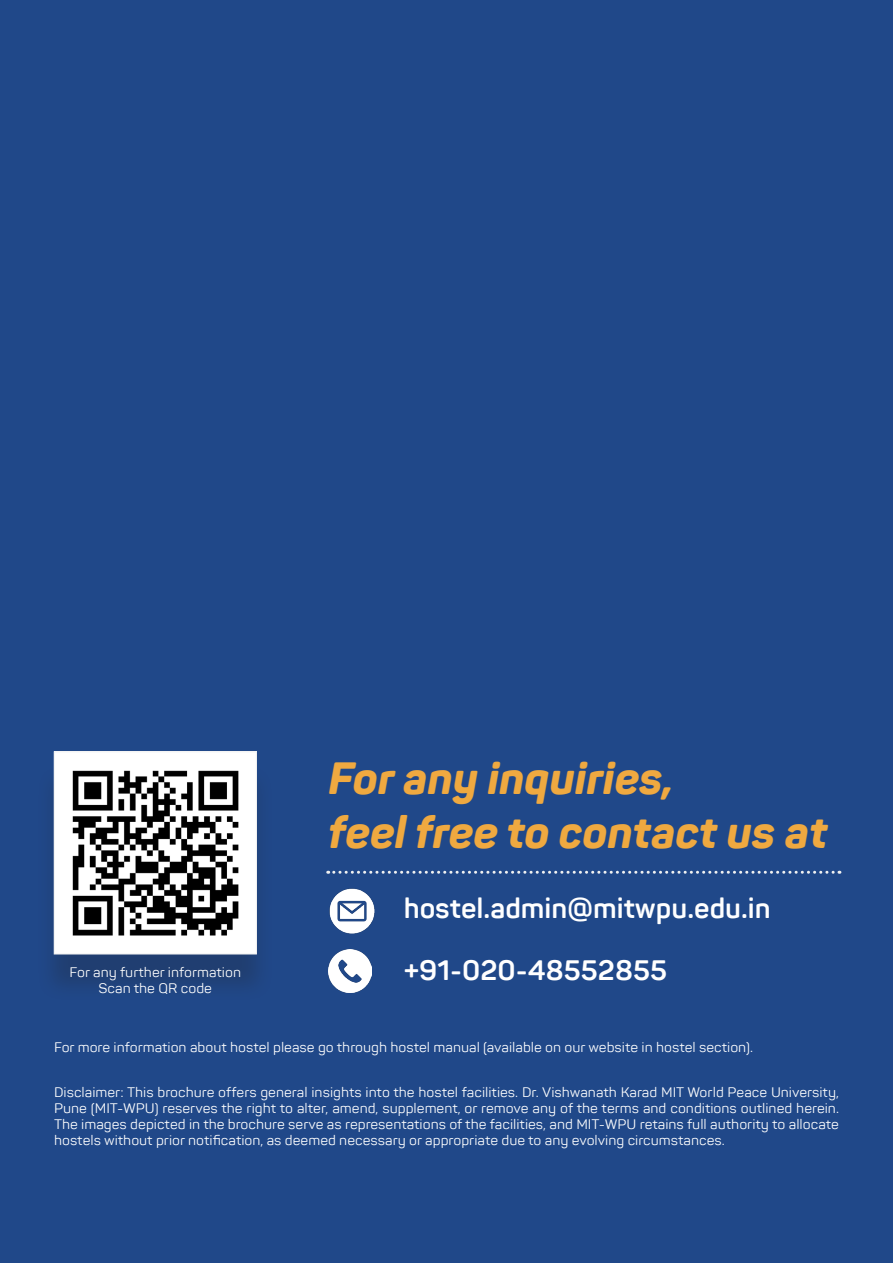
<style>
.page{position:relative;width:893px;height:1263px;background:#204889}
.page>*{position:absolute;margin:0;border:0;box-sizing:border-box;transform-origin:0 0}
.t1{font:italic 800 45px "Panton";color:#efa940}
.t2{font:700 28.05px "Panton";color:#fff}
.t3{font:13.5px/16.2px "Panton";color:#fff;text-align:justify;scale:1.04 1}
</style>
<div class="page">
<img style="left:329px;top:888px;width:46px;height:46px">
<img style="left:328px;top:950px;width:44px;height:43px">
<div style="left:36px;top:764px;width:239px;height:238px;background:#231f20;opacity:.23"></div>
<div style="left:54px;top:752px;width:202px;height:202px;background:#fff"></div>
<img style="left:72px;top:770px;width:167px;height:166px">
<div style="left:54px;top:751px;width:203px;height:203px;border:1px solid #eff0f0"></div>
<svg style="left:328px;top:871px;width:512px;height:3px"></svg>
<p class="t1" style="left:328px;top:749px;width:347px">For any inquiries,</p>
<p class="t1" style="left:328px;top:803px;width:501px">feel free to contact us at</p>
<p class="t2" style="left:404px;top:891px;width:368px">hostel.admin@mitwpu.edu.in</p>
<p class="t3" style="left:70px;top:964px;width:166px">For any further information</p>
<p class="t2" style="left:404px;top:952px;width:265px">+91-020-48552855</p>
<p class="t3" style="left:99px;top:980px;width:111px">Scan the QR code</p>
<p class="t3" style="left:54px;top:1039px;width:674px">For more information about hostel please go through hostel manual (available on our website in hostel section).</p>
<p class="t3" style="left:54px;top:1084px;width:756px">Disclaimer: This brochure offers general insights into the hostel facilities. Dr. Vishwanath Karad MIT World Peace University, Pune (MIT-WPU) reserves the right to alter, amend, supplement, or remove any of the terms and conditions outlined herein.<br>The images depicted in the brochure serve as representations of the facilities, and MIT-WPU retains full authority to allocate hostels without prior notification, as deemed necessary or appropriate due to any evolving circumstances.</p>
</div>
